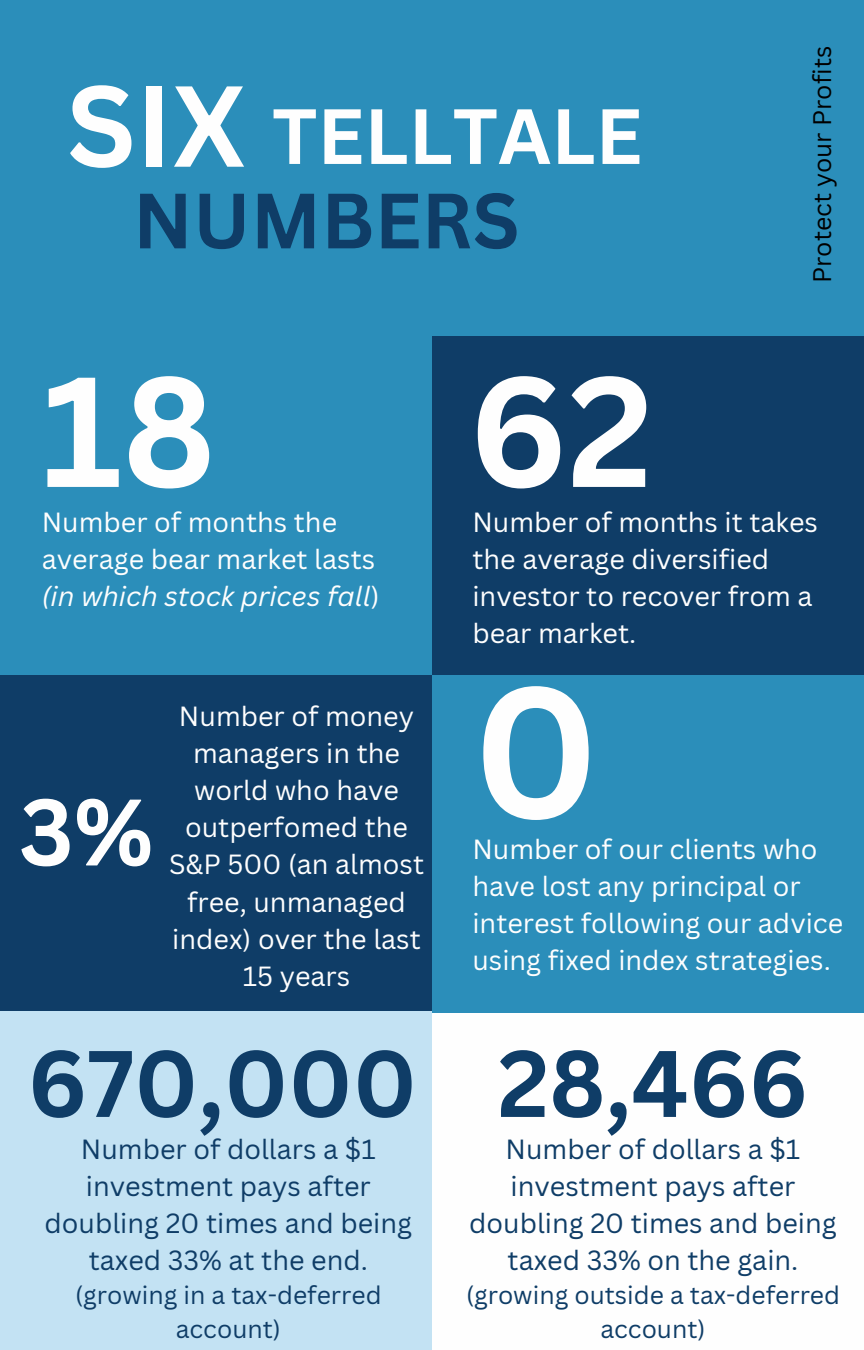
<style>
.page{position:relative;width:864px;height:1350px;background:#2b8eba}
.page>*{position:absolute;margin:0;border:0;box-sizing:border-box;transform-origin:0 0}
.t1{font:700 182.25px "Canva Sans";color:#fefefe}
.t2{font:700 153px "Canva Sans";color:#fefefe}
.t3{font:700 112.5px "Canva Sans";color:#fefefe}
.t4{font:700 92.25px "Canva Sans";color:#0f3d67}
.t5{font:700 92.25px "Canva Sans";color:#fefefe}
.t6{font:700 76.5px "Canva Sans";color:#fefefe}
.t7{font:700 76.5px "Canva Sans";color:#0f3d67}
.t8{font:27px/37.1px "Canva Sans";color:#fefefe}
.t9{font:27px/37.1px "Canva Sans";color:#0f3d67;text-align:center}
.t10{font:italic 27px "Canva Sans";color:#fefefe}
.t11{font:24.75px/33.8px "Canva Sans";color:#0f3d67;text-align:center}
.t12{font:24.75px "Canva Sans";color:#000}
.s1{font-style:normal}
</style>
<div class="page">
<div style="left:432px;top:337px;width:432px;height:338px;background:#0f3d67"></div>
<div style="left:0;top:675px;width:432px;height:338px;background:#0f3d67"></div>
<div style="left:0;top:1012px;width:432px;height:338px;background:#c3e2f3"></div>
<div style="left:432px;top:1013px;width:432px;height:337px;background:#fefefe"></div>
<h1 class="t3" style="left:67px;top:47px;width:180px">SIX</h1>
<h3 class="t6" style="left:272px;top:82px;width:372px">TELLTALE</h3>
<h3 class="t7" style="left:133px;top:167px;width:388px">NUMBERS</h3>
<p class="t12" style="left:805px;top:283px;width:239px;rotate:-90deg">Protect your Profits</p>
<p class="t2" style="left:42px;top:324px;width:176px">18</p>
<p class="t8" style="left:42px;top:503px;width:335px">Number of months the average bear market lasts</p>
<p class="t10" style="left:42px;top:577px;width:339px">(in which stock prices fall<span class="s1">)</span></p>
<p class="t5" style="left:19px;top:767px;width:136px">3%</p>
<h2 class="t8" style="left:169px;top:697px;width:257px;text-align:center">Number of money managers in the world who have outperfomed the<br>S&amp;P 500 (an almost free, unmanaged index) over the last<br>15 years</h2>
<p class="t4" style="left:28px;top:1018px;width:391px">670,000</p>
<p class="t9" style="left:45px;top:1130px;width:369px">Number of dollars a $1 investment pays after doubling 20 times and being taxed 33% at the end.</p>
<p class="t11" style="left:75px;top:1278px;width:308px">(growing in a tax-deferred account)</p>
<p class="t2" style="left:469px;top:324px;width:186px">62</p>
<h2 class="t8" style="left:472px;top:503px;width:347px">Number of months it takes the average diversified investor to recover from a bear market.</h2>
<p class="t1" style="left:472px;top:623px;width:129px">0</p>
<p class="t8" style="left:472px;top:830px;width:373px">Number of our clients who have lost any principal or interest following our advice using fixed index strategies.</p>
<p class="t4" style="left:498px;top:1018px;width:312px">28,466</p>
<h2 class="t9" style="left:469px;top:1130px;width:369px">Number of dollars a $1 investment pays after doubling 20 times and being taxed 33% on the gain.</h2>
<p class="t11" style="left:466px;top:1278px;width:376px">(growing outside a tax-deferred account)</p>
</div>
